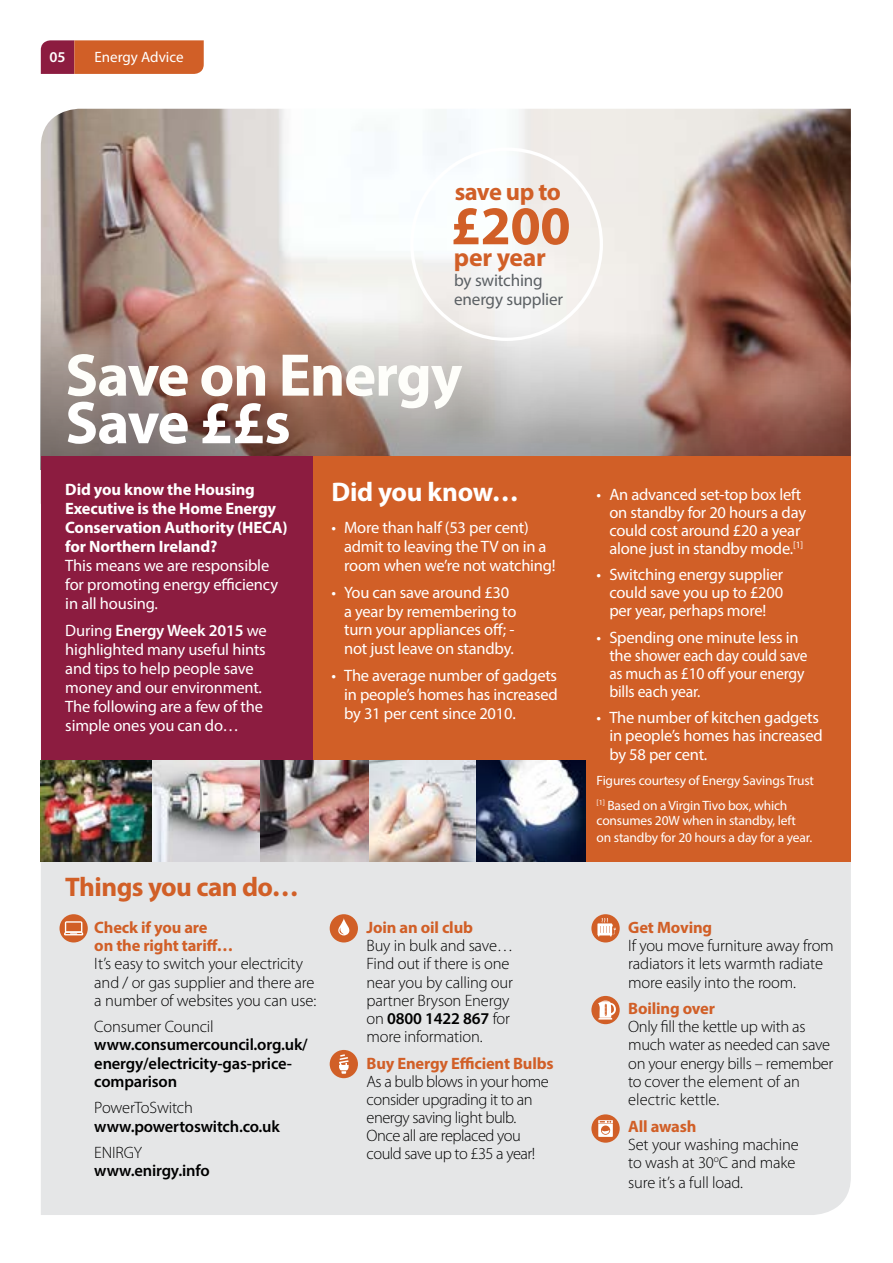
<style>
.page{position:relative;width:893px;height:1263px;background:#fff}
.page>*{position:absolute;margin:0;border:0;box-sizing:border-box;transform-origin:0 0}
.t1{font:700 60.75px/47.5px "Myriad Pro";letter-spacing:-.02em;color:#fefefa}
.t2{font:700 54.75px "Myriad Pro";color:#d15f27}
.t3{font:700 27px "Myriad Pro";letter-spacing:-.02em;color:#d15f27}
.t4{font:700 27px "Myriad Pro";letter-spacing:-.01em;color:#fff}
.t5{font:700 25.65px "Myriad Pro";letter-spacing:-.01em;color:#d15f27}
.t6{font:700 24.45px "Myriad Pro";letter-spacing:-.025em;color:#d15f27}
.t7{font:17.1px/18.1px "Myriad Pro";letter-spacing:-.01em;color:#5b6064}
.t8{font:16.5px/18.8px "Myriad Pro";letter-spacing:-.015em;color:#fff}
.t9{font:300 16.5px "Myriad Pro";letter-spacing:-.01em;color:#000}
.t10{font:700 16.5px/18.9px "Myriad Pro";letter-spacing:-.01em;color:#fff}
.t11{font:600 16.5px "Myriad Pro";letter-spacing:-.01em;color:#000}
.t12{font:300 16.5px "Myriad Pro";letter-spacing:-.03em;color:#000}
.t13{font:700 16.5px "Myriad Pro";letter-spacing:-.01em;color:#d15f27}
.t14{font:15px "Myriad Pro";color:#fff}
.t15{font:600 15px "Myriad Pro";color:#fff}
.t16{font:13.5px/24.8px "Myriad Pro";letter-spacing:-.015em;color:#fff}
.s1{color:#fff}
.s2{font-weight:400}
.s3{font-weight:600}
.s4{font-weight:300}
</style>
<div class="page">
<div style="left:41px;top:862px;width:810px;height:353px;background:#e5e6e7"></div>
<img style="left:41px;top:109px;width:810px;height:110px">
<svg style="left:41px;top:219px;width:810px;height:237px;background:#b8a097"></svg>
<svg style="left:41px;top:40px;width:163px;height:34px;background:#c45530"></svg>
<div style="left:41px;top:456px;width:282px;height:399px;background:#8c1c40"></div>
<div style="left:591px;top:914px;width:29px;height:28px;background:#d15f27;border-radius:50%"></div>
<svg style="left:597px;top:918px;width:19px;height:18px"></svg>
<div style="left:591px;top:1114px;width:29px;height:29px;background:#d15f27;border-radius:50%"></div>
<hr style="left:598px;top:1120px;width:15px;height:3px;background:#fff">
<svg style="left:598px;top:1121px;width:15px;height:16px"></svg>
<svg style="left:591px;top:996px;width:29px;height:28px"></svg>
<svg style="left:598px;top:1000px;width:18px;height:19px"></svg>
<div style="left:330px;top:914px;width:28px;height:28px;background:#d15f27;border-radius:50%"></div>
<svg style="left:338px;top:918px;width:12px;height:17px"></svg>
<div style="left:330px;top:1050px;width:28px;height:28px;background:#d15f27;border-radius:50%"></div>
<svg style="left:339px;top:1054px;width:10px;height:20px"></svg>
<div style="left:313px;top:456px;width:538px;height:406px;background:#d15f27"></div>
<div style="left:60px;top:914px;width:28px;height:28px;background:#d15f27;border-radius:50%"></div>
<svg style="left:64px;top:921px;width:19px;height:14px"></svg>
<img style="left:41px;top:761px;width:544px;height:101px">
<p class="t15" style="left:50px;top:47px;width:18px">05</p>
<p class="t14" style="left:95px;top:48px;width:90px">Energy Advice</p>
<p class="t6" style="left:455px;top:176px;width:108px">save up to</p>
<p class="t2" style="left:451px;top:190px;width:121px">£200</p>
<p class="t5" style="left:454px;top:240px;width:94px">per year</p>
<p class="t7" style="left:454px;top:271px;width:110px">by switching energy supplier</p>
<h1 class="t1" style="left:65px;top:349px;width:399px">Save on Energy<br><span class="s1">Save ££s</span></h1>
<p class="t10" style="left:65px;top:480px;width:224px">Did you know the Housing<br>Executive is the Home Energy<br>Conservation Authority (HECA) for Northern Ireland?<br><span class="s2">This means we are responsible for promoting energy efficiency in all housing.</span></p>
<p class="t8" style="left:65px;top:621px;width:203px">During <span class="s3">Energy Week 2015</span> we highlighted many useful hints and tips to help people save money and our environment.<br>The following are a few of the simple ones you can do…</p>
<p class="t4" style="left:331px;top:474px;width:189px">Did you know…</p>
<p class="t8" style="left:344px;top:518px;width:213px;text-indent:-13px">• More than half (53 per cent) admit to leaving the TV on in a room when we’re not watching!</p>
<p class="t8" style="left:344px;top:583px;width:174px;text-indent:-13px">• You can save around £30 a year by remembering to turn your appliances off; - not just leave on standby.</p>
<p class="t8" style="left:344px;top:666px;width:215px;text-align:justify;text-indent:-13px">• The average number of gadgets in people’s homes has increased by 31 per cent since 2010.</p>
<p class="t8" style="left:609px;top:485px;width:198px;line-height:18.1px;text-indent:-13px">• An advanced set-top box left on standby for 20 hours a day could cost around £20 a year alone just in standby mode.<sup>[1]</sup></p>
<p class="t8" style="left:609px;top:566px;width:175px;line-height:18px;text-align:justify;text-indent:-13px">• Switching energy supplier could save you up to £200 per year, perhaps more!</p>
<p class="t8" style="left:609px;top:628px;width:200px;line-height:18px;text-indent:-13px">• Spending one minute less in the shower each day could save as much as £10 off your energy bills each year.</p>
<p class="t8" style="left:609px;top:708px;width:215px;line-height:18.3px;text-indent:-13px">• The number of kitchen gadgets in people’s homes has increased by 58 per cent.</p>
<p class="t16" style="left:597px;top:768px;width:219px">Figures courtesy of Energy Savings Trust <sup>[1]</sup> Based on a Virgin Tivo box, which</p>
<p class="t16" style="left:597px;top:812px;width:217px;line-height:16.2px">consumes 20W when in standby, left on standby for 20 hours a day for a year.</p>
<h1 class="t3" style="left:65px;top:869px;width:235px">Things you can do…</h1>
<p class="t13" style="left:94px;top:917px;width:115px">Check if you are</p>
<p class="t13" style="left:367px;top:917px;width:108px">Join an oil club</p>
<p class="t13" style="left:628px;top:917px;width:85px">Get Moving</p>
<p class="t13" style="left:94px;top:935px;width:140px">on the right tariff…</p>
<p class="t9" style="left:367px;top:936px;width:148px">Buy in bulk and save…</p>
<p class="t9" style="left:628px;top:936px;width:207px">If you move furniture away from</p>
<p class="t9" style="left:94px;top:954px;width:210px">It’s easy to switch your electricity</p>
<p class="t9" style="left:367px;top:954px;width:144px">Find out if there is one</p>
<p class="t9" style="left:628px;top:954px;width:196px">radiators it lets warmth radiate</p>
<p class="t9" style="left:94px;top:972px;width:222px">and / or gas supplier and there are</p>
<p class="t9" style="left:367px;top:972px;width:148px">near you by calling our</p>
<p class="t9" style="left:628px;top:972px;width:169px">more easily into the room.</p>
<p class="t9" style="left:94px;top:990px;width:223px">a number of websites you can use:</p>
<p class="t9" style="left:367px;top:990px;width:144px">partner Bryson Energy</p>
<p class="t13" style="left:628px;top:998px;width:88px">Boiling over</p>
<p class="t11" style="left:367px;top:1008px;width:145px"><span class="s4">on</span> 0800 1422 867 <span class="s4">for</span></p>
<p class="t9" style="left:94px;top:1017px;width:121px">Consumer Council</p>
<p class="t9" style="left:628px;top:1017px;width:179px">Only fill the kettle up with as</p>
<p class="t9" style="left:367px;top:1026px;width:118px">more information.</p>
<p class="t11" style="left:94px;top:1034px;width:215px">www.consumercouncil.org.uk/</p>
<p class="t9" style="left:628px;top:1035px;width:203px">much water as needed can save</p>
<p class="t11" style="left:94px;top:1052px;width:199px">energy/electricity-gas-price-</p>
<p class="t13" style="left:367px;top:1052px;width:189px">Buy Energy Efficient Bulbs</p>
<p class="t9" style="left:628px;top:1053px;width:207px">on your energy bills – remember</p>
<p class="t11" style="left:94px;top:1071px;width:84px">comparison</p>
<p class="t12" style="left:367px;top:1071px;width:184px">As a bulb blows in your home</p>
<p class="t9" style="left:628px;top:1071px;width:173px">to cover the element of an</p>
<p class="t12" style="left:367px;top:1089px;width:167px">consider upgrading it to an</p>
<p class="t9" style="left:628px;top:1089px;width:93px">electric kettle.</p>
<p class="t9" style="left:94px;top:1098px;width:100px">PowerToSwitch</p>
<p class="t12" style="left:367px;top:1108px;width:151px">energy saving light bulb.</p>
<p class="t11" style="left:94px;top:1115px;width:187px">www.powertoswitch.co.uk</p>
<p class="t13" style="left:628px;top:1115px;width:70px">All awash</p>
<p class="t12" style="left:367px;top:1126px;width:156px">Once all are replaced you</p>
<p class="t9" style="left:628px;top:1134px;width:172px">Set your washing machine</p>
<p class="t9" style="left:94px;top:1143px;width:49px">ENIRGY</p>
<p class="t12" style="left:367px;top:1144px;width:170px">could save up to £35 a year!</p>
<p class="t9" style="left:628px;top:1152px;width:169px">to wash at 30<sup>o</sup>C and make</p>
<p class="t11" style="left:94px;top:1160px;width:117px">www.enirgy.info</p>
<p class="t9" style="left:628px;top:1172px;width:116px">sure it’s a full load.</p>
</div>
